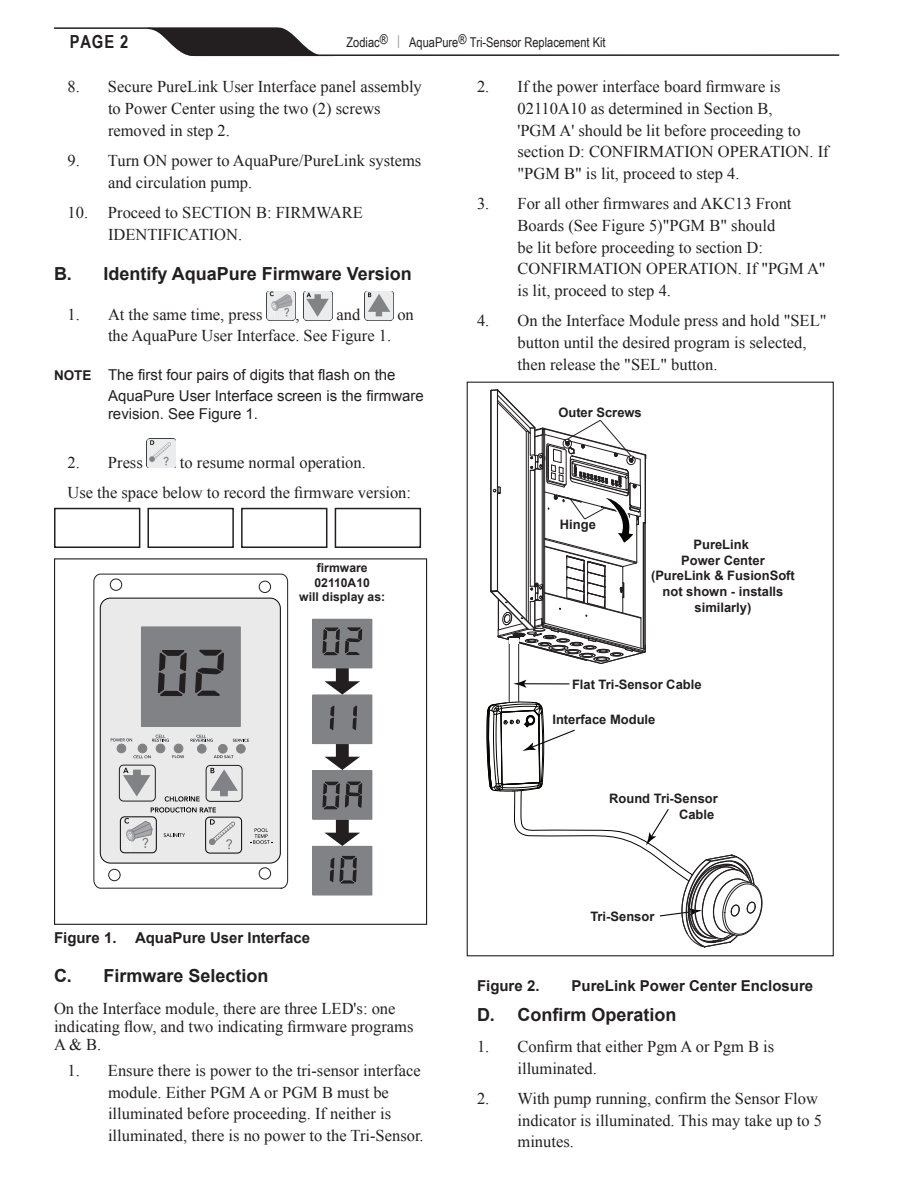
<style>
.page{position:relative;width:918px;height:1188px;background:#fff}
.page>*{position:absolute;margin:0;border:0;box-sizing:border-box;transform-origin:0 0}
.t1{font:700 18px "Arial";color:#231f20}
.t2{font:700 18px "Arial Narrow";color:#231f20}
.t3{font:16.5px/21.6px "Times New Roman";color:#231f20}
.t4{font:15px/21px "Arial";color:#231f20}
.t5{font:700 15px "Arial";color:#231f20}
.t6{font:13.5px "Arial Narrow";color:#231f20}
.t7{font:700 13.05px/15.6px "Arial";color:#231f20;text-align:center}
.t8{font:700 12.15px/14.5px "Arial";color:#231f20;text-align:center}
.s1{color:#939598}
.s2{font-weight:700;font-size:13.5px}
</style>
<div class="page">
<svg style="left:54px;top:27px;width:786px;height:30px"></svg>
<img style="left:267px;top:291px;width:28px;height:29px">
<img style="left:304px;top:291px;width:28px;height:29px">
<img style="left:364px;top:291px;width:29px;height:29px">
<img style="left:147px;top:439px;width:29px;height:29px">
<div style="left:147px;top:508px;width:87px;height:40px;border:2px solid #231f20"></div>
<div style="left:241px;top:508px;width:86px;height:40px;border:2px solid #231f20"></div>
<div style="left:335px;top:508px;width:86px;height:40px;border:2px solid #231f20"></div>
<div style="left:54px;top:508px;width:86px;height:40px;border:2px solid #231f20"></div>
<svg style="left:93px;top:573px;width:196px;height:316px"></svg>
<div style="left:110px;top:579px;width:12px;height:11px;background:#fff;border-radius:50%"></div>
<div style="left:110px;top:578px;width:12px;height:13px;border:1px solid #231f20;border-radius:50%"></div>
<div style="left:259px;top:581px;width:12px;height:12px;background:#fff;border-radius:50%"></div>
<div style="left:259px;top:581px;width:12px;height:12px;border:1px solid #231f20;border-radius:50%"></div>
<div style="left:259px;top:868px;width:12px;height:11px;background:#fff;border-radius:50%"></div>
<div style="left:259px;top:867px;width:12px;height:13px;border:1px solid #231f20;border-radius:50%"></div>
<div style="left:109px;top:869px;width:11px;height:12px;background:#fff;border-radius:50%"></div>
<div style="left:108px;top:869px;width:13px;height:12px;border:1px solid #231f20;border-radius:50%"></div>
<div style="left:100px;top:598px;width:180px;height:265px;background:#e9eae9;border-radius:10px"></div>
<div style="left:100px;top:598px;width:181px;height:265px;border:1px solid #040503;border-radius:10px"></div>
<svg style="left:111px;top:738px;width:21px;height:3px"></svg>
<svg style="left:133px;top:755px;width:18px;height:3px"></svg>
<svg style="left:152px;top:735px;width:17px;height:7px"></svg>
<svg style="left:172px;top:755px;width:12px;height:3px"></svg>
<svg style="left:191px;top:735px;width:22px;height:7px"></svg>
<svg style="left:214px;top:755px;width:19px;height:3px"></svg>
<svg style="left:233px;top:739px;width:16px;height:3px"></svg>
<svg style="left:250px;top:828px;width:23px;height:16px"></svg>
<div style="left:142px;top:627px;width:98px;height:99px;background:#808285"></div>
<div style="left:141px;top:626px;width:100px;height:101px;border:1px solid #808285"></div>
<div style="left:117px;top:744px;width:9px;height:9px;background:#808285;border-radius:50%"></div>
<div style="left:117px;top:744px;width:9px;height:9px;border:1px solid #808285;border-radius:50%"></div>
<div style="left:138px;top:744px;width:9px;height:9px;background:#808285;border-radius:50%"></div>
<div style="left:138px;top:744px;width:9px;height:9px;border:1px solid #808285;border-radius:50%"></div>
<div style="left:156px;top:744px;width:9px;height:9px;background:#808285;border-radius:50%"></div>
<div style="left:156px;top:744px;width:9px;height:9px;border:1px solid #808285;border-radius:50%"></div>
<div style="left:174px;top:744px;width:9px;height:9px;background:#808285;border-radius:50%"></div>
<div style="left:174px;top:744px;width:9px;height:9px;border:1px solid #808285;border-radius:50%"></div>
<div style="left:197px;top:744px;width:9px;height:9px;background:#808285;border-radius:50%"></div>
<div style="left:197px;top:744px;width:10px;height:10px;border:1px solid #808285;border-radius:50%"></div>
<div style="left:219px;top:744px;width:8px;height:9px;background:#808285;border-radius:50%"></div>
<div style="left:218px;top:744px;width:10px;height:10px;border:1px solid #808285;border-radius:50%"></div>
<div style="left:237px;top:744px;width:8px;height:9px;background:#808285;border-radius:50%"></div>
<div style="left:236px;top:744px;width:10px;height:10px;border:1px solid #808285;border-radius:50%"></div>
<div style="left:205px;top:817px;width:37px;height:36px;border:1px solid #040503;border-radius:4px"></div>
<div style="left:120px;top:817px;width:37px;height:36px;border:1px solid #040503;border-radius:4px"></div>
<div style="left:206px;top:765px;width:36px;height:37px;border:1px solid #231f20;border-radius:4px"></div>
<svg style="left:325px;top:668px;width:35px;height:27px"></svg>
<svg style="left:325px;top:744px;width:35px;height:26px"></svg>
<svg style="left:325px;top:820px;width:35px;height:26px"></svg>
<div style="left:119px;top:765px;width:37px;height:36px;border:1px solid #231f20;border-radius:4px"></div>
<svg style="left:123px;top:768px;width:115px;height:83px"></svg>
<svg style="left:157px;top:649px;width:67px;height:47px"></svg>
<div style="left:313px;top:619px;width:59px;height:49px;background:#808285"></div>
<div style="left:312px;top:619px;width:60px;height:49px;border:1px solid #808285"></div>
<svg style="left:322px;top:627px;width:41px;height:29px"></svg>
<div style="left:313px;top:695px;width:59px;height:49px;background:#808285"></div>
<div style="left:312px;top:695px;width:60px;height:49px;border:1px solid #808285"></div>
<svg style="left:329px;top:705px;width:6px;height:25px"></svg>
<svg style="left:352px;top:705px;width:5px;height:25px"></svg>
<div style="left:313px;top:771px;width:59px;height:48px;background:#808285"></div>
<div style="left:312px;top:770px;width:60px;height:50px;border:1px solid #808285"></div>
<div style="left:313px;top:846px;width:59px;height:49px;background:#808285"></div>
<div style="left:312px;top:846px;width:60px;height:49px;border:1px solid #808285"></div>
<svg style="left:329px;top:856px;width:28px;height:28px"></svg>
<svg style="left:322px;top:781px;width:41px;height:29px"></svg>
<div style="left:54px;top:558px;width:373px;height:367px;border:1px solid #231f20"></div>
<svg style="left:490px;top:389px;width:157px;height:275px"></svg>
<hr style="left:523px;top:683px;width:46px;height:1px;background:#050504">
<svg style="left:513px;top:680px;width:13px;height:8px"></svg>
<hr style="left:509px;top:639px;width:1px;height:64px;background:#231f20">
<hr style="left:518px;top:639px;width:1px;height:63px;background:#231f20">
<div style="left:509px;top:638px;width:9px;height:6px;background:#fff"></div>
<svg style="left:486px;top:698px;width:276px;height:249px"></svg>
<p class="t2" style="left:70px;top:31px;width:60px">PAGE 2</p>
<p class="t6" style="left:346px;top:34px;width:261px">Zodiac® <span class="s1">|</span> AquaPure® Tri-Sensor Replacement Kit</p>
<p class="t3" style="left:108px;top:76px;width:315px;text-indent:-41px">8. Secure PureLink User Interface panel assembly to Power Center using the two (2) screws removed in step 2.</p>
<p class="t3" style="left:108px;top:150px;width:315px;text-indent:-41px">9. Turn ON power to AquaPure/PureLink systems and circulation pump.</p>
<p class="t3" style="left:108px;top:202px;width:256px;text-indent:-41px">10. Proceed to SECTION B: FIRMWARE<br>IDENTIFICATION.</p>
<p class="t1" style="left:54px;top:263px;width:359px">B. Identify AquaPure Firmware Version</p>
<p class="t3" style="left:68px;top:304px;width:196px">1. At the same time, press</p>
<p class="t3" style="left:295px;top:304px;width:6px">,</p>
<p class="t3" style="left:518px;top:76px;width:313px;text-indent:-41px">2. If the power interface board firmware is 02110A10 as determined in Section B,<br>'PGM A' should be lit before proceeding to section D: CONFIRMATION OPERATION. If "PGM B" is lit, proceed to step 4.</p>
<p class="t3" style="left:518px;top:193px;width:310px;text-indent:-41px">3. For all other firmwares and AKC13 Front Boards (See Figure 5)"PGM B" should<br>be lit before proceeding to section D:<br>CONFIRMATION OPERATION. If "PGM A" is lit, proceed to step 4.</p>
<p class="t3" style="left:518px;top:310px;width:311px;text-indent:-41px">4. On the Interface Module press and hold "SEL" button until the desired program is selected, then release the "SEL" button.</p>
<p class="t3" style="left:337px;top:304px;width:25px">and</p>
<p class="t3" style="left:397px;top:304px;width:18px">on</p>
<p class="t3" style="left:108px;top:325px;width:285px">the AquaPure User Interface. See Figure 1.</p>
<p class="t4" style="left:108px;top:364px;width:317px;text-indent:-54px"><span class="s2">NOTE</span> The first four pairs of digits that flash on the<br>AquaPure User Interface screen is the firmware</p>
<p class="t4" style="left:108px;top:403px;width:152px">revision. See Figure 1.</p>
<p class="t3" style="left:68px;top:451px;width:77px">2. Press</p>
<p class="t7" style="left:558px;top:405px;width:85px">Outer Screws</p>
<p class="t3" style="left:68px;top:447px;width:345px;line-height:30px;text-indent:112px">to resume normal operation.<br>Use the space below to record the firmware version:</p>
<p class="t8" style="left:299px;top:561px;width:87px">firmware<br>02110A10<br>will display as:</p>
<p class="t5" style="left:54px;top:929px;width:258px">Figure 1. AquaPure User Interface</p>
<p class="t1" style="left:54px;top:966px;width:216px">C. Firmware Selection</p>
<p class="t3" style="left:54px;top:999px;width:361px;line-height:18px">On the Interface module, there are three LED's: one indicating flow, and two indicating firmware programs<br>A &amp; B.</p>
<p class="t3" style="left:108px;top:1060px;width:317px;text-indent:-41px">1. Ensure there is power to the tri-sensor interface module. Either PGM A or PGM B must be illuminated before proceeding. If neither is illuminated, there is no power to the Tri-Sensor.</p>
<p class="t7" style="left:560px;top:517px;width:37px">Hinge</p>
<p class="t7" style="left:651px;top:537px;width:145px">PureLink<br>Power Center (PureLink &amp; FusionSoft not shown - installs similarly)</p>
<p class="t7" style="left:572px;top:676px;width:131px">Flat Tri-Sensor Cable</p>
<p class="t7" style="left:552px;top:712px;width:104px">Interface Module</p>
<p class="t7" style="left:609px;top:791px;width:110px;text-align:right">Round Tri-Sensor<br>Cable</p>
<p class="t7" style="left:590px;top:908px;width:66px">Tri-Sensor</p>
<p class="t5" style="left:477px;top:977px;width:64px">Figure 2.</p>
<p class="t5" style="left:572px;top:977px;width:243px">PureLink Power Center Enclosure</p>
<p class="t1" style="left:477px;top:1005px;width:201px">D. Confirm Operation</p>
<p class="t3" style="left:518px;top:1036px;width:258px;text-indent:-41px">1. Confirm that either Pgm A or Pgm B is illuminated.</p>
<p class="t3" style="left:518px;top:1088px;width:306px;text-indent:-41px">2. With pump running, confirm the Sensor Flow indicator is illuminated. This may take up to 5 minutes.</p>
</div>
